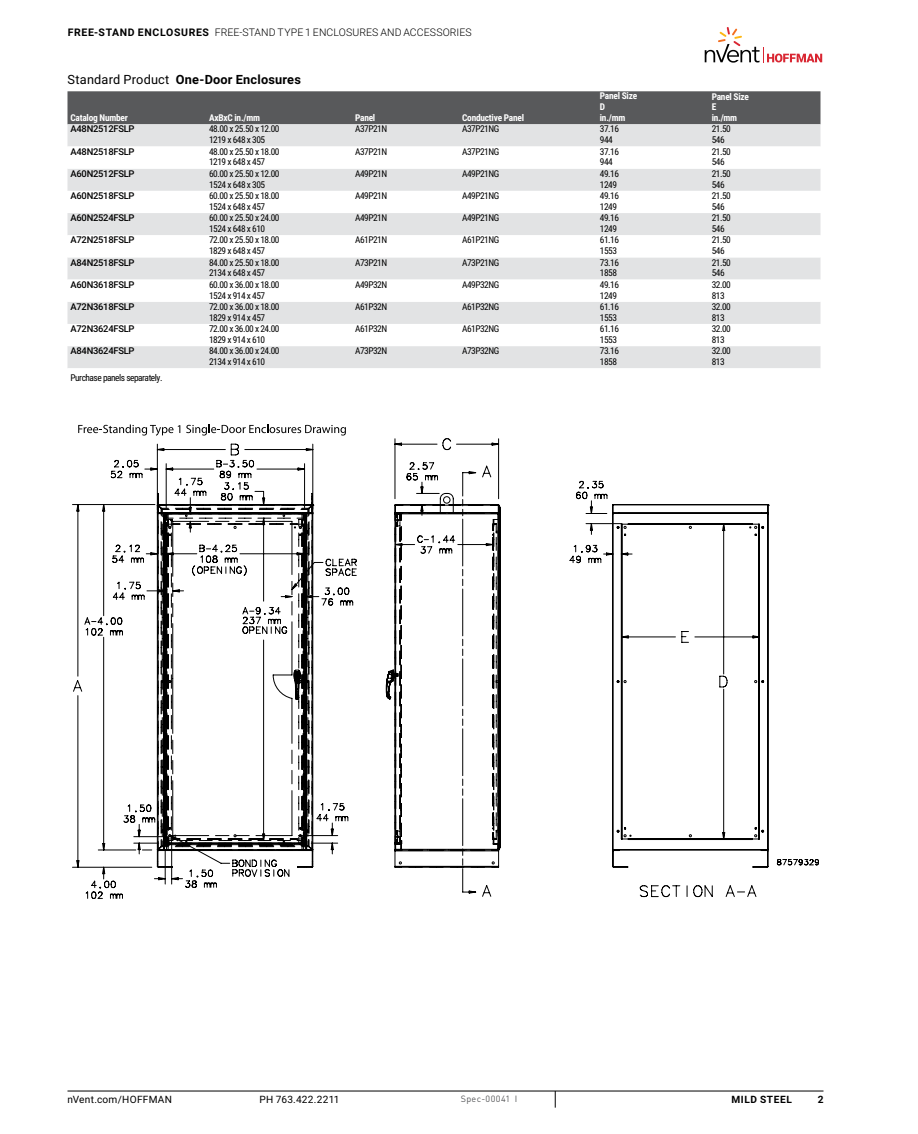
<style>
.page{position:relative;width:918px;height:1134px;background:#fff}
.page>*{position:absolute;margin:0;border:0;box-sizing:border-box;transform-origin:0 0}
.t1{font:700 12.75px "Roboto";letter-spacing:.015em;color:#000}
.t2{font:300 10.5px "Roboto";letter-spacing:.01em;color:#000}
.t3{font:10.2px "Roboto";letter-spacing:.025em;color:#000}
.t4{font:700 10.2px "Roboto";letter-spacing:.06em;color:#000}
.t5{font:9.3px/10.8px "Roboto Condensed";letter-spacing:-.05em;color:#000}
.t6{font:500 9.3px "Roboto";letter-spacing:-.025em;color:#000}
.t7{font:700 9.3px/10.8px "Roboto Condensed";letter-spacing:-.025em;color:#fff}
.t8{font:9px "DIN Pro";letter-spacing:.03em;color:#58595b}
.s1{font-weight:700}
.s2{font-weight:400}
</style>
<div class="page">
<hr style="left:68px;top:1091px;width:756px;height:1px;background:#000">
<svg style="left:555px;top:1091px;width:1px;height:17px"></svg>
<svg style="left:705px;top:27px;width:117px;height:36px"></svg>
<div style="left:68px;top:91px;width:752px;height:33px;background:#58595b"></div>
<div style="left:68px;top:124px;width:752px;height:22px;background:#e2e3e4"></div>
<svg style="left:68px;top:169px;width:752px;height:199px;fill:#e2e3e4"></svg>
<svg style="left:72px;top:444px;width:241px;height:424px"></svg>
<svg style="left:85px;top:521px;width:38px;height:378px"></svg>
<svg style="left:394px;top:438px;width:376px;height:67px"></svg>
<svg style="left:111px;top:460px;width:223px;height:428px"></svg>
<svg style="left:157px;top:493px;width:156px;height:11px"></svg>
<svg style="left:157px;top:504px;width:156px;height:9px"></svg>
<svg style="left:157px;top:513px;width:156px;height:355px"></svg>
<svg style="left:164px;top:513px;width:222px;height:331px"></svg>
<svg style="left:394px;top:481px;width:363px;height:416px"></svg>
<svg style="left:501px;top:526px;width:263px;height:307px"></svg>
<svg style="left:386px;top:493px;width:115px;height:375px"></svg>
<svg style="left:78px;top:425px;width:102px;height:11px"></svg>
<svg style="left:186px;top:425px;width:160px;height:11px"></svg>
<p class="t2" style="left:68px;top:25px;width:405px"><span class="s1">FREE-STAND ENCLOSURES</span> FREE-STAND TYPE 1 ENCLOSURES AND ACCESSORIES</p>
<h1 class="t1" style="left:68px;top:70px;width:235px"><span class="s2">Standard Product</span> ONE-DOOR ENCLOSURES</h1>
<p class="t7" style="left:70px;top:112px;width:59px">Catalog Number</p>
<p class="t7" style="left:209px;top:112px;width:53px">AxBxC in./mm</p>
<p class="t7" style="left:355px;top:112px;width:22px">Panel</p>
<p class="t7" style="left:462px;top:112px;width:63px">Conductive Panel</p>
<p class="t7" style="left:600px;top:90px;width:39px">Panel Size<br>D<br>in./mm</p>
<p class="t7" style="left:712px;top:91px;width:39px">Panel Size<br>E<br>in./mm</p>
<p class="t6" style="left:70px;top:123px;width:66px">A48N2512FSLP</p>
<p class="t5" style="left:209px;top:123px;width:72px">48.00 x 25.50 x 12.00<br>1219 x 648 x 305</p>
<p class="t5" style="left:355px;top:123px;width:34px">A37P21N</p>
<p class="t5" style="left:462px;top:123px;width:39px">A37P21NG</p>
<p class="t5" style="left:600px;top:123px;width:21px">37.16<br>944</p>
<p class="t5" style="left:712px;top:123px;width:21px">21.50<br>546</p>
<p class="t6" style="left:70px;top:145px;width:66px">A48N2518FSLP</p>
<p class="t5" style="left:209px;top:146px;width:72px">48.00 x 25.50 x 18.00<br>1219 x 648 x 457</p>
<p class="t5" style="left:355px;top:146px;width:34px">A37P21N</p>
<p class="t5" style="left:462px;top:146px;width:39px">A37P21NG</p>
<p class="t5" style="left:600px;top:146px;width:21px">37.16<br>944</p>
<p class="t5" style="left:712px;top:146px;width:21px">21.50<br>546</p>
<p class="t6" style="left:70px;top:167px;width:66px">A60N2512FSLP</p>
<p class="t5" style="left:209px;top:168px;width:72px">60.00 x 25.50 x 12.00<br>1524 x 648 x 305</p>
<p class="t5" style="left:355px;top:168px;width:34px">A49P21N</p>
<p class="t5" style="left:462px;top:168px;width:39px">A49P21NG</p>
<p class="t5" style="left:600px;top:168px;width:21px">49.16<br>1249</p>
<p class="t5" style="left:712px;top:168px;width:21px">21.50<br>546</p>
<p class="t6" style="left:70px;top:189px;width:66px">A60N2518FSLP</p>
<p class="t5" style="left:209px;top:190px;width:72px">60.00 x 25.50 x 18.00<br>1524 x 648 x 457</p>
<p class="t5" style="left:355px;top:190px;width:34px">A49P21N</p>
<p class="t5" style="left:462px;top:190px;width:39px">A49P21NG</p>
<p class="t5" style="left:600px;top:190px;width:21px">49.16<br>1249</p>
<p class="t5" style="left:712px;top:190px;width:21px">21.50<br>546</p>
<p class="t6" style="left:70px;top:211px;width:66px">A60N2524FSLP</p>
<p class="t5" style="left:209px;top:212px;width:72px">60.00 x 25.50 x 24.00<br>1524 x 648 x 610</p>
<p class="t5" style="left:355px;top:212px;width:34px">A49P21N</p>
<p class="t5" style="left:462px;top:212px;width:39px">A49P21NG</p>
<p class="t5" style="left:600px;top:212px;width:21px">49.16<br>1249</p>
<p class="t5" style="left:712px;top:212px;width:21px">21.50<br>546</p>
<p class="t6" style="left:70px;top:234px;width:66px">A72N2518FSLP</p>
<p class="t5" style="left:209px;top:234px;width:72px">72.00 x 25.50 x 18.00<br>1829 x 648 x 457</p>
<p class="t5" style="left:355px;top:234px;width:34px">A61P21N</p>
<p class="t5" style="left:462px;top:234px;width:39px">A61P21NG</p>
<p class="t5" style="left:600px;top:234px;width:21px">61.16<br>1553</p>
<p class="t5" style="left:712px;top:234px;width:21px">21.50<br>546</p>
<p class="t6" style="left:70px;top:256px;width:66px">A84N2518FSLP</p>
<p class="t5" style="left:209px;top:256px;width:72px">84.00 x 25.50 x 18.00<br>2134 x 648 x 457</p>
<p class="t5" style="left:355px;top:256px;width:34px">A73P21N</p>
<p class="t5" style="left:462px;top:256px;width:39px">A73P21NG</p>
<p class="t5" style="left:600px;top:256px;width:21px">73.16<br>1858</p>
<p class="t5" style="left:712px;top:256px;width:21px">21.50<br>546</p>
<p class="t6" style="left:70px;top:278px;width:66px">A60N3618FSLP</p>
<p class="t5" style="left:209px;top:279px;width:72px">60.00 x 36.00 x 18.00<br>1524 x 914 x 457</p>
<p class="t5" style="left:355px;top:279px;width:34px">A49P32N</p>
<p class="t5" style="left:462px;top:279px;width:39px">A49P32NG</p>
<p class="t5" style="left:600px;top:279px;width:21px">49.16<br>1249</p>
<p class="t5" style="left:712px;top:279px;width:21px">32.00<br>813</p>
<p class="t6" style="left:70px;top:300px;width:66px">A72N3618FSLP</p>
<p class="t5" style="left:209px;top:301px;width:72px">72.00 x 36.00 x 18.00<br>1829 x 914 x 457</p>
<p class="t5" style="left:355px;top:301px;width:34px">A61P32N</p>
<p class="t5" style="left:462px;top:301px;width:39px">A61P32NG</p>
<p class="t5" style="left:600px;top:301px;width:21px">61.16<br>1553</p>
<p class="t5" style="left:712px;top:301px;width:21px">32.00<br>813</p>
<p class="t6" style="left:70px;top:322px;width:66px">A72N3624FSLP</p>
<p class="t5" style="left:209px;top:323px;width:72px">72.00 x 36.00 x 24.00<br>1829 x 914 x 610</p>
<p class="t5" style="left:355px;top:323px;width:34px">A61P32N</p>
<p class="t5" style="left:462px;top:323px;width:39px">A61P32NG</p>
<p class="t5" style="left:600px;top:323px;width:21px">61.16<br>1553</p>
<p class="t5" style="left:712px;top:323px;width:21px">32.00<br>813</p>
<p class="t6" style="left:70px;top:344px;width:66px">A84N3624FSLP</p>
<p class="t5" style="left:209px;top:345px;width:72px">84.00 x 36.00 x 24.00<br>2134 x 914 x 610</p>
<p class="t5" style="left:355px;top:345px;width:34px">A73P32N</p>
<p class="t5" style="left:462px;top:345px;width:39px">A73P32NG</p>
<p class="t5" style="left:600px;top:345px;width:21px">73.16<br>1858</p>
<p class="t5" style="left:712px;top:345px;width:21px">32.00<br>813</p>
<p class="t5" style="left:70px;top:372px;width:94px">Purchase panels separately.</p>
<p class="t3" style="left:67px;top:1092px;width:106px">nVent.com/HOFFMAN</p>
<p class="t3" style="left:259px;top:1092px;width:82px">PH 763.422.2211</p>
<p class="t8" style="left:461px;top:1092px;width:58px">Spec-00041 I</p>
<p class="t4" style="left:731px;top:1092px;width:62px">MILD STEEL</p>
<p class="t4" style="left:818px;top:1092px;width:7px">2</p>
</div>
